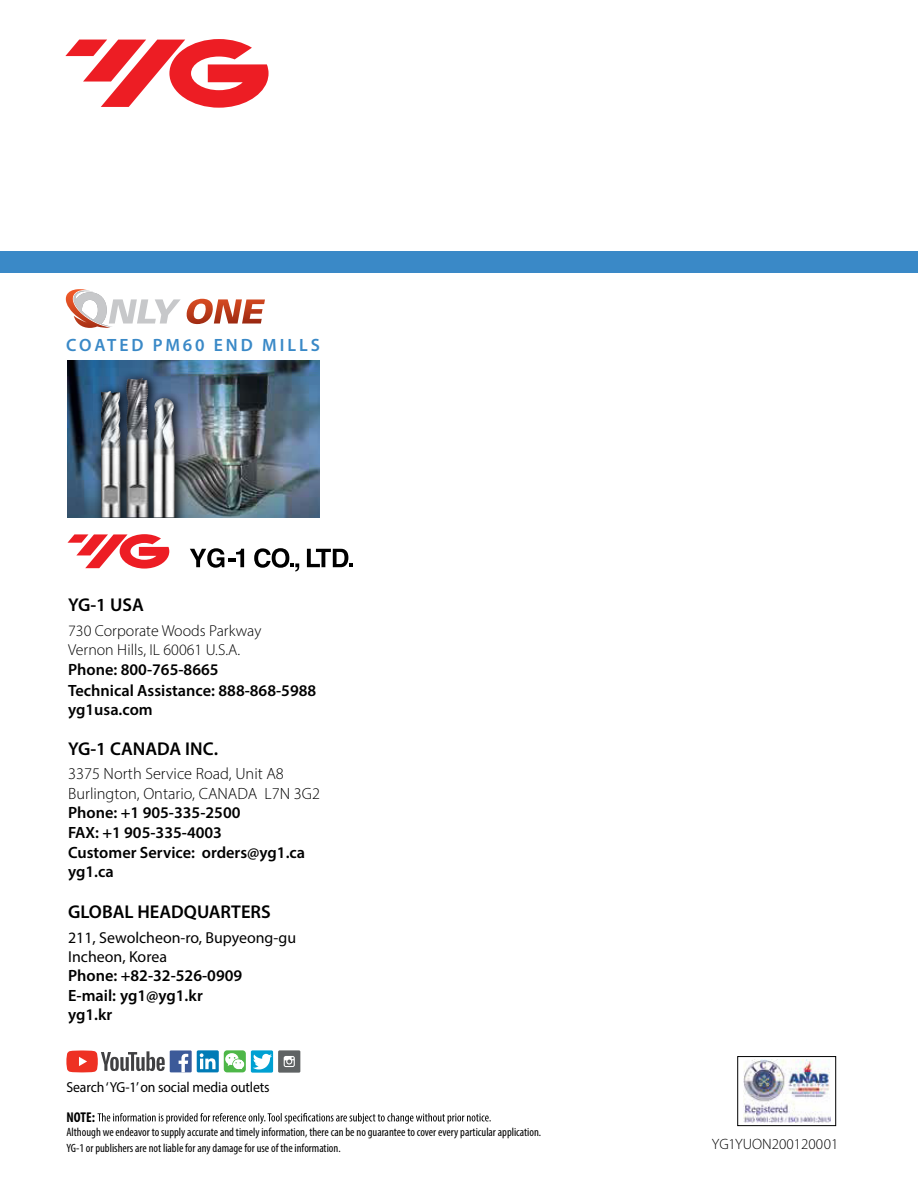
<style>
.page{position:relative;width:918px;height:1188px;background:#fff}
.page>*{position:absolute;margin:0;border:0;box-sizing:border-box;transform-origin:0 0}
.t1{font:600 18.6px "Myriad Pro";color:#000}
.t2{font:600 17.85px "Myriad Pro";letter-spacing:.17em;color:#3a89c7}
.t3{font:600 16.35px/19.6px "Myriad Pro";color:#000}
.t4{font:300 16.35px/19.6px "Myriad Pro";color:#000}
.t5{font:300 15.9px/19px "Myriad Pro";color:#000}
.t6{font:15.9px/19px "Myriad Pro";color:#000}
.t7{font:300 15px "Myriad Pro";color:#000}
.t8{font:14.55px "Myriad Pro";letter-spacing:-.01em;color:#000;scale:.95 1}
.t9{font:700 condensed 14.25px "Myriad Pro";color:#000}
.t10{font:condensed 12px/15.6px "Myriad Pro";color:#000}
</style>
<div class="page">
<div style="left:0;top:252px;width:918px;height:21px;background:#3a89c7"></div>
<svg style="left:65px;top:39px;width:204px;height:69px"></svg>
<svg style="left:190px;top:548px;width:54px;height:20px"></svg>
<svg style="left:254px;top:548px;width:45px;height:24px"></svg>
<svg style="left:307px;top:549px;width:46px;height:18px"></svg>
<svg style="left:68px;top:534px;width:101px;height:35px"></svg>
<img style="left:743px;top:1059px;width:87px;height:63px">
<div style="left:737px;top:1056px;width:99px;height:70px;border:1px solid #000"></div>
<svg style="left:98px;top:1113px;width:393px;height:11px"></svg>
<svg style="left:66px;top:1050px;width:99px;height:22px"></svg>
<div style="left:224px;top:1050px;width:22px;height:22px;background:#4eb748;border-radius:3px"></div>
<svg style="left:225px;top:1053px;width:20px;height:17px"></svg>
<div style="left:170px;top:1050px;width:22px;height:22px;background:#3c5a99"></div>
<svg style="left:179px;top:1054px;width:9px;height:18px"></svg>
<div style="left:197px;top:1050px;width:22px;height:22px;background:#007bb6;border-radius:2px"></div>
<svg style="left:200px;top:1053px;width:16px;height:16px"></svg>
<div style="left:251px;top:1050px;width:22px;height:23px;background:#00a0d2;border-radius:2px"></div>
<svg style="left:253px;top:1054px;width:19px;height:15px"></svg>
<img style="left:67px;top:361px;width:253px;height:156px">
<svg style="left:118px;top:371px;width:44px;height:19px"></svg>
<img style="left:126px;top:378px;width:23px;height:139px">
<svg style="left:145px;top:390px;width:42px;height:127px;background:#54606f"></svg>
<img style="left:153px;top:398px;width:22px;height:119px">
<svg style="left:93px;top:384px;width:41px;height:133px;background:#506477"></svg>
<img style="left:100px;top:391px;width:21px;height:126px">
<svg style="left:65px;top:289px;width:200px;height:39px"></svg>
<div style="left:278px;top:1050px;width:22px;height:23px;background:#5f6364"></div>
<svg style="left:284px;top:1056px;width:11px;height:11px"></svg>
<p class="t2" style="left:66px;top:334px;width:255px">COATED PM60 END MILLS</p>
<p class="t1" style="left:68px;top:593px;width:77px">YG-1 USA</p>
<p class="t5" style="left:68px;top:621px;width:195px">730 Corporate Woods Parkway<br>Vernon Hills, IL 60061 U.S.A.</p>
<p class="t3" style="left:68px;top:659px;width:250px;line-height:20.1px">Phone: 800-765-8665<br>Technical Assistance: 888-868-5988 yg1usa.com</p>
<p class="t1" style="left:68px;top:737px;width:151px">YG-1 CANADA INC.</p>
<p class="t4" style="left:68px;top:764px;width:253px">3375 North Service Road, Unit A8<br>Burlington, Ontario, CANADA L7N 3G2</p>
<p class="t3" style="left:68px;top:803px;width:239px">Phone: +1 905-335-2500<br>FAX: +1 905-335-4003<br>Customer Service: orders@yg1.ca yg1.ca</p>
<p class="t1" style="left:68px;top:900px;width:204px">GLOBAL HEADQUARTERS</p>
<p class="t6" style="left:68px;top:927px;width:230px">211, Sewolcheon-ro, Bupyeong-gu<br>Incheon, Korea</p>
<p class="t3" style="left:68px;top:965px;width:176px">Phone: +82-32-526-0909<br>E-mail: yg1@yg1.kr yg1.kr</p>
<p class="t8" style="left:66px;top:1078px;width:216px">Search‘YG-1’ on social media outlets</p>
<p class="t9" style="left:66px;top:1109px;width:30px">NOTE:</p>
<p class="t10" style="left:66px;top:1124px;width:476px">Although we endeavor to supply accurate and timely information, there can be no guarantee to cover every particular application.<br>YG-1 or publishers are not liable for any damage for use of the information.</p>
<p class="t7" style="left:712px;top:1135px;width:128px">YG1YUON200120001</p>
</div>
